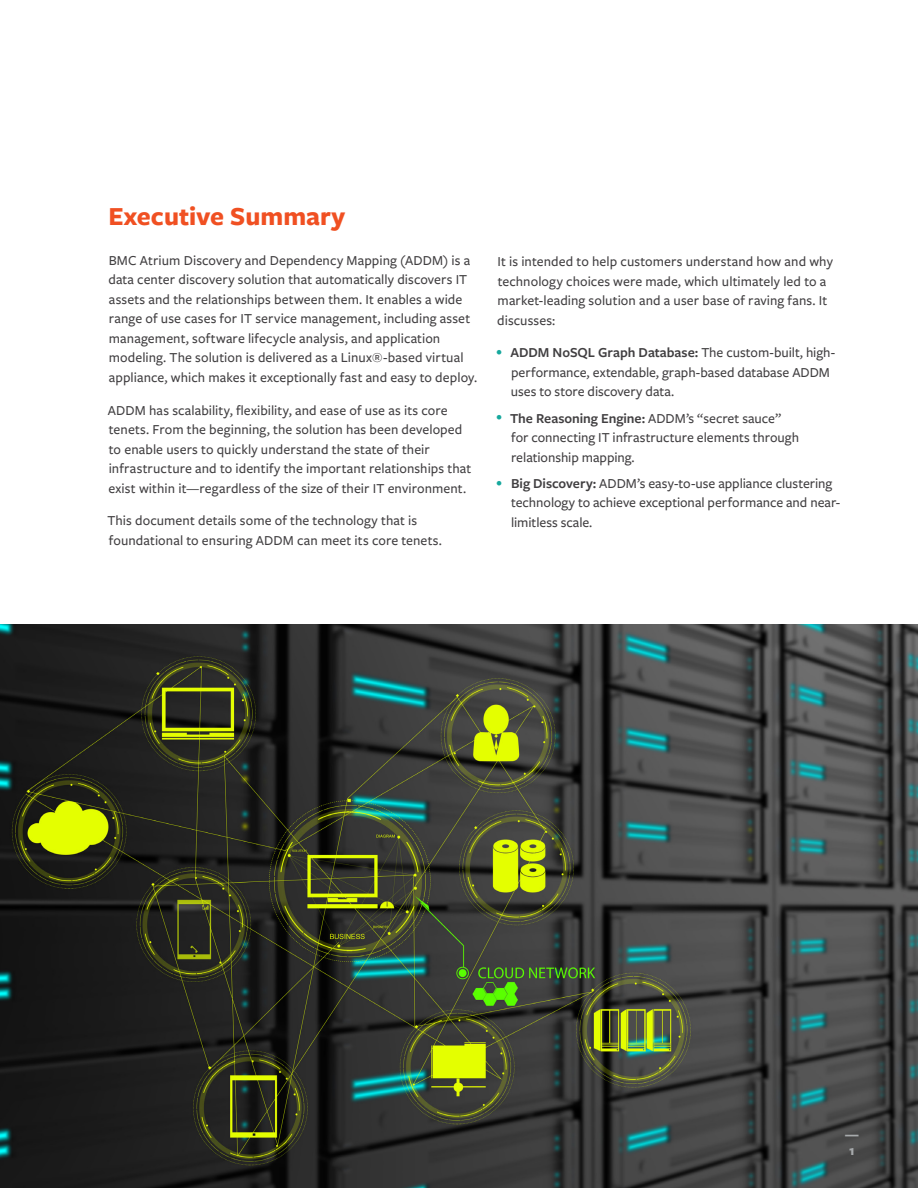
<style>
.page{position:relative;width:918px;height:1188px;background:#fff}
.page>*{position:absolute;margin:0;border:0;box-sizing:border-box;transform-origin:0 0}
.TOC_Title{font:700 27px "Freight Sans Pro";color:#f05022}
.Body{font:500 14.25px/19.5px "Freight Sans Pro";letter-spacing:.005em;color:#413f41}
.Body-2{font:700 14.25px "Freight Sans Pro";color:#a7aaac}
.s1{font-weight:600}
</style>
<div class="page">
<img style="left:0;top:624px;width:918px;height:564px">
<p class="TOC_Title" style="left:108px;top:198px;width:238px">Executive Summary</p>
<p class="Body" style="left:108px;top:250px;width:370px">BMC Atrium Discovery and Dependency Mapping (ADDM) is a data center discovery solution that automatically discovers IT assets and the relationships between them. It enables a wide range of use cases for IT service management, including asset management, software lifecycle analysis, and application modeling. The solution is delivered as a Linux®-based virtual appliance, which makes it exceptionally fast and easy to deploy.</p>
<p class="Body" style="left:108px;top:400px;width:365px">ADDM has scalability, flexibility, and ease of use as its core tenets. From the beginning, the solution has been developed to enable users to quickly understand the state of their infrastructure and to identify the important relationships that exist within it—regardless of the size of their IT environment.</p>
<p class="Body" style="left:107px;top:510px;width:336px">This document details some of the technology that is foundational to ensuring ADDM can meet its core tenets.</p>
<p class="Body" style="left:497px;top:251px;width:337px">It is intended to help customers understand how and why technology choices were made, which ultimately led to a market-leading solution and a user base of raving fans. It discusses:</p>
<p class="Body" style="left:511px;top:342px;width:326px;text-indent:-14px"><sup>•</sup> <span class="s1">ADDM NoSQL Graph Database:</span> The custom-built, high&shy;performance, extendable, graph-based database ADDM uses to store discovery data.</p>
<p class="Body" style="left:511px;top:408px;width:289px;text-indent:-15px"><sup>•</sup> <span class="s1">The Reasoning Engine:</span> ADDM’s “secret sauce” for connecting IT infrastructure elements through relationship mapping.</p>
<p class="Body" style="left:511px;top:473px;width:331px;text-indent:-15px"><sup>•</sup> <span class="s1">Big Discovery:</span> ADDM’s easy-to-use appliance clustering technology to achieve exceptional performance and near&shy;limitless scale.</p>
<p class="Body-2" style="left:845px;top:1125px;width:16px">—</p>
<p class="Body-2" style="left:849px;top:1141px;width:7px">1</p>
</div>
